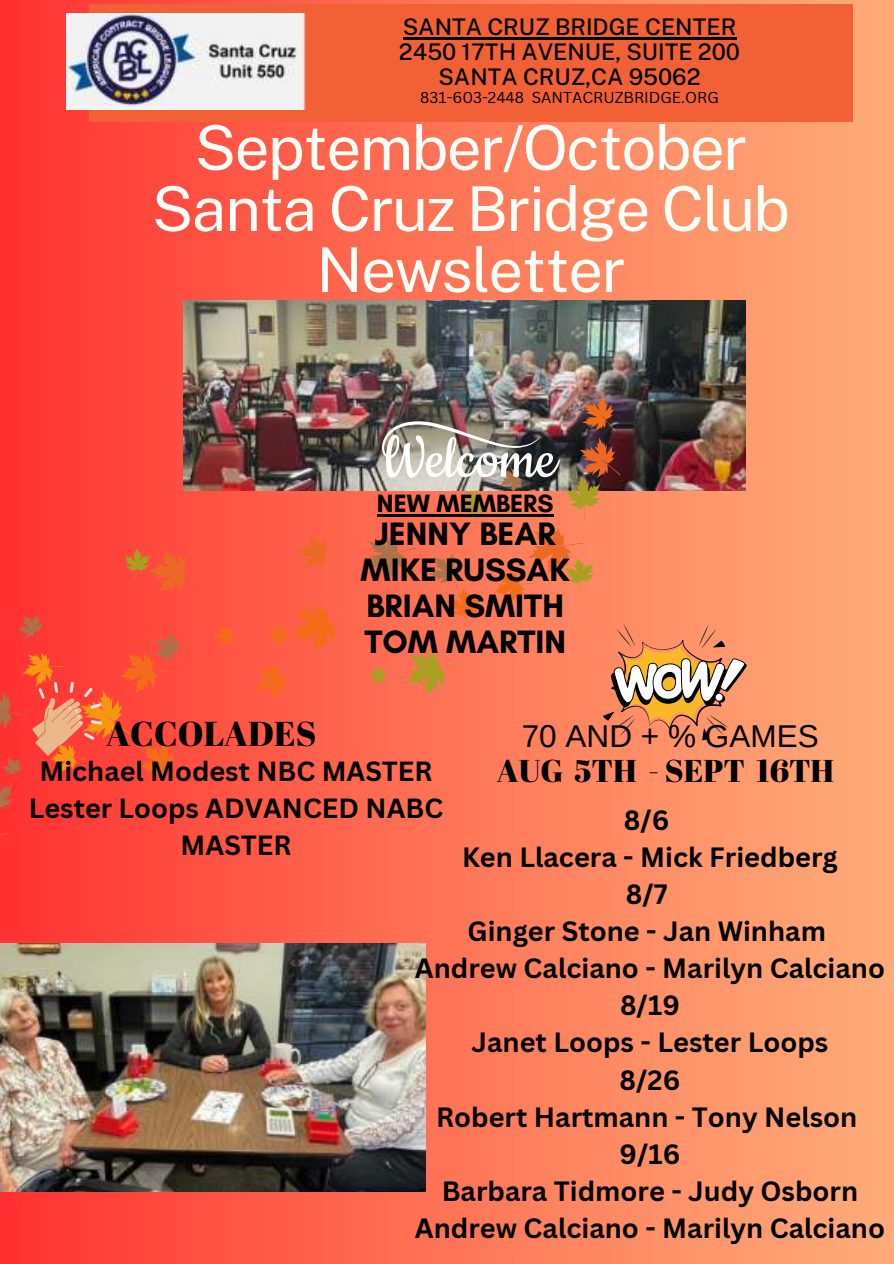
<style>
.page{position:relative;width:894px;height:1264px;background:#fff}
.page>*{position:absolute;margin:0;border:0;box-sizing:border-box;transform-origin:0 0}
.t1{font:61.8px/61.1px "Public Sans";letter-spacing:-.025em;color:#fffff9;text-align:center}
.t2{font:34.5px "Abril Fatface";color:#000}
.t3{font:700 33px/36px "Glacial Indifference";color:#000;text-align:center}
.t4{font:31.5px "Abril Fatface";color:#000}
.t5{font:31.5px "Arimo";color:#000}
.t6{font:700 27.15px/37.2px "Canva Sans";color:#000;text-align:center}
.t7{font:700 27px/37.2px "Canva Sans";color:#000;text-align:center}
.t8{font:700 25.5px "Glacial Indifference";color:#000}
.t9{font:500 22.95px/24.8px "Public Sans";color:#000;text-align:center}
.t10{font:15.45px "Canva Sans";color:#000}
</style>
<div class="page">
<div style="left:0;top:0;width:893px;height:1263px;background:linear-gradient(to right,#ff3532,#ffaf7a)"></div>
<div style="left:89px;top:5px;width:763px;height:117px;background:#f26135"></div>
<img style="left:67px;top:14px;width:238px;height:95px">
<img style="left:184px;top:301px;width:561px;height:190px">
<img style="left:0;top:943px;width:425px;height:248px">
<svg style="left:602px;top:623px;width:144px;height:117px"></svg>
<svg style="left:581px;top:395px;width:34px;height:36px"></svg>
<img style="left:565px;top:437px;width:55px;height:83px">
<svg style="left:493px;top:527px;width:100px;height:77px"></svg>
<svg style="left:428px;top:553px;width:52px;height:73px"></svg>
<svg style="left:406px;top:651px;width:51px;height:45px"></svg>
<svg style="left:365px;top:536px;width:51px;height:45px"></svg>
<svg style="left:368px;top:665px;width:21px;height:19px"></svg>
<svg style="left:297px;top:534px;width:40px;height:35px"></svg>
<svg style="left:268px;top:604px;width:81px;height:50px"></svg>
<svg style="left:256px;top:665px;width:39px;height:34px"></svg>
<svg style="left:214px;top:626px;width:25px;height:20px"></svg>
<svg style="left:124px;top:547px;width:76px;height:46px"></svg>
<svg style="left:0;top:614px;width:181px;height:248px"></svg>
<hr style="left:377px;top:514px;width:176px;height:2px;background:#000">
<img style="left:382px;top:421px;width:177px;height:98px">
<hr style="left:402px;top:37px;width:334px;height:3px;background:#000">
<p class="t9" style="left:399px;top:13px;width:342px">SANTA CRUZ BRIDGE CENTER<br>2450 17TH AVENUE, SUITE 200<br>SANTA CRUZ,CA 95062</p>
<p class="t10" style="left:420px;top:88px;width:300px">831-603-2448 SANTACRUZBRIDGE.ORG</p>
<h1 class="t1" style="left:152px;top:113px;width:639px">September/October<br>Santa Cruz Bridge Club<br>Newsletter</h1>
<p class="t8" style="left:377px;top:487px;width:178px">NEW MEMBERS</p>
<p class="t3" style="left:360px;top:515px;width:210px">JENNY BEAR<br>MIKE RUSSAK<br>BRIAN SMITH<br>TOM MARTIN</p>
<p class="t2" style="left:106px;top:709px;width:212px">ACCOLADES</p>
<p class="t5" style="left:521px;top:716px;width:298px">70 AND + % GAMES</p>
<p class="t4" style="left:497px;top:748px;width:339px">AUG 5TH - SEPT 16TH</p>
<p class="t7" style="left:29px;top:753px;width:416px">Michael Modest NBC MASTER<br>Lester Loops ADVANCED NABC<br>MASTER</p>
<p class="t6" style="left:414px;top:801px;width:471px">8/6<br>Ken Llacera - Mick Friedberg<br>8/7<br>Ginger Stone - Jan Winham<br>Andrew Calciano - Marilyn Calciano<br>8/19<br>Janet Loops - Lester Loops<br>8/26<br>Robert Hartmann - Tony Nelson<br>9/16<br>Barbara Tidmore - Judy Osborn<br>Andrew Calciano - Marilyn Calciano</p>
</div>
